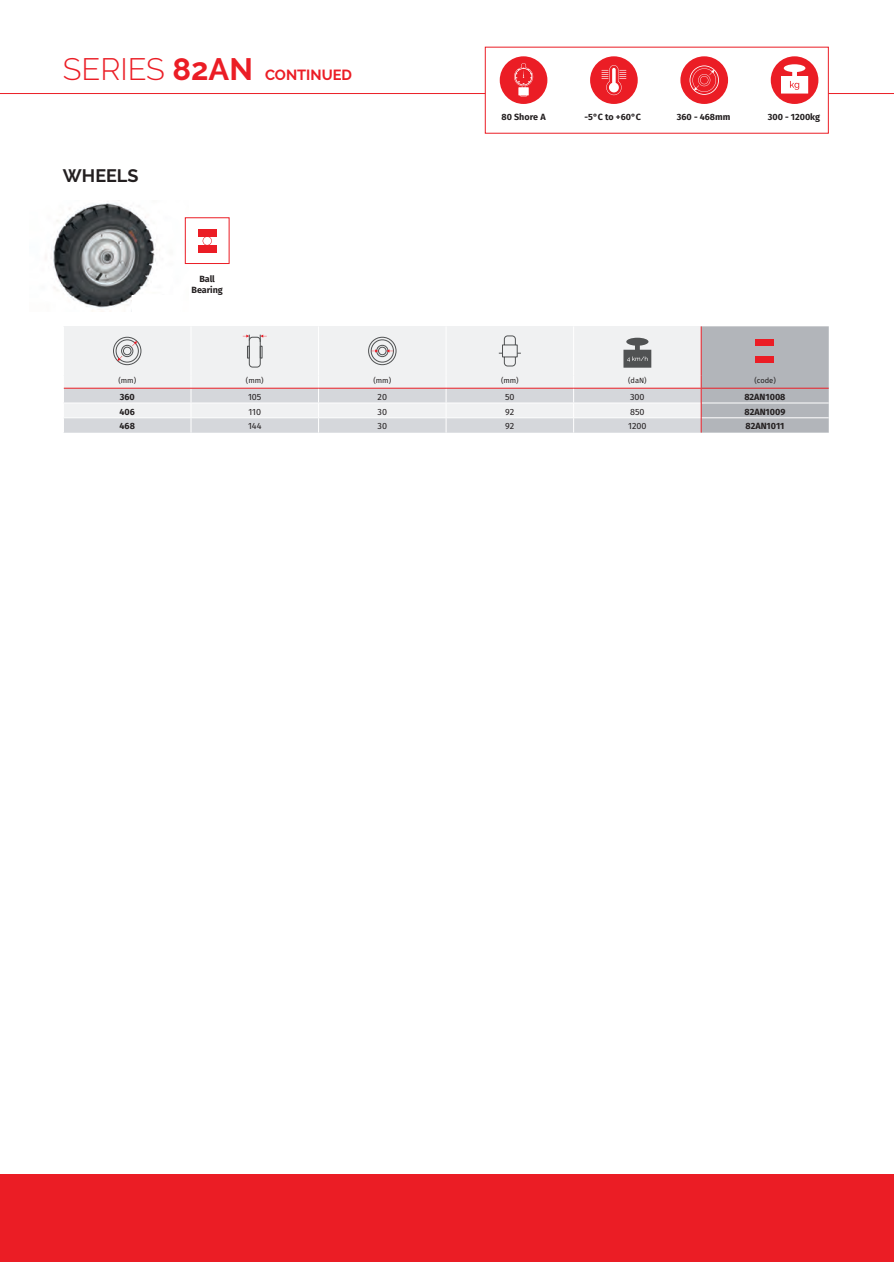
<style>
.page{position:relative;width:894px;height:1264px;background:#fff}
.page>*{position:absolute;margin:0;border:0;box-sizing:border-box;transform-origin:0 0}
.t1{font:300 30.9px "Raleway";color:#eb1d25}
.t2{font:700 18px "Raleway";color:#231f20}
.t3{font:700 14.7px "Raleway";color:#eb1d25}
.t4{font:700 9px/10.8px "Fira Sans";color:#231f20;text-align:center}
.t5{font:9px "Fira Sans";color:#231f20}
.t6{font:7.5px "Fira Sans";color:#231f20}
.s1{font-weight:700}
</style>
<div class="page">
<hr style="left:0;top:93px;width:893px;height:1px;background:#eb1d25">
<div style="left:0;top:1174px;width:893px;height:88px;background:#eb1d25"></div>
<div style="left:485px;top:47px;width:343px;height:87px;background:#fff"></div>
<div style="left:499px;top:56px;width:48px;height:48px;background:#eb1d25;border-radius:50%"></div>
<svg style="left:514px;top:64px;width:19px;height:33px"></svg>
<div style="left:590px;top:56px;width:47px;height:48px;background:#eb1d25;border-radius:50%"></div>
<svg style="left:601px;top:65px;width:25px;height:30px"></svg>
<div style="left:680px;top:56px;width:48px;height:48px;background:#eb1d25;border-radius:50%"></div>
<svg style="left:689px;top:65px;width:30px;height:30px"></svg>
<div style="left:770px;top:56px;width:48px;height:48px;background:#eb1d25;border-radius:50%"></div>
<svg style="left:781px;top:64px;width:27px;height:30px"></svg>
<img style="left:45px;top:201px;width:140px;height:110px">
<div style="left:132px;top:296px;width:47px;height:27px;background:#fff"></div>
<svg style="left:63px;top:326px;width:765px;height:106px"></svg>
<div style="left:755px;top:339px;width:19px;height:7px;background:#eb1d25"></div>
<div style="left:755px;top:356px;width:19px;height:6px;background:#eb1d25"></div>
<div style="left:198px;top:229px;width:18px;height:8px;background:#eb1d25"></div>
<div style="left:198px;top:245px;width:18px;height:7px;background:#eb1d25"></div>
<svg style="left:202px;top:237px;width:10px;height:8px"></svg>
<div style="left:185px;top:217px;width:44px;height:47px;border:1px solid #eb1d25"></div>
<p class="t1" style="left:63px;top:51px;width:191px">SERIES <span class="s1">82AN</span></p>
<p class="t3" style="left:265px;top:67px;width:88px">CONTINUED</p>
<p class="t2" style="left:63px;top:165px;width:77px">WHEELS</p>
<p class="t4" style="left:191px;top:273px;width:33px">Ball<br>Bearing</p>
<p class="t4" style="left:501px;top:110px;width:46px">80 Shore A</p>
<p class="t4" style="left:584px;top:110px;width:58px">-5°C to +60°C</p>
<p class="t4" style="left:676px;top:110px;width:55px">360 - 468mm</p>
<p class="t4" style="left:767px;top:110px;width:54px">300 - 1200kg</p>
<p class="t6" style="left:118px;top:374px;width:19px">(mm)</p>
<p class="t6" style="left:246px;top:374px;width:19px">(mm)</p>
<p class="t6" style="left:373px;top:374px;width:19px">(mm)</p>
<p class="t6" style="left:501px;top:374px;width:19px">(mm)</p>
<p class="t6" style="left:628px;top:374px;width:20px">(daN)</p>
<p class="t6" style="left:754px;top:374px;width:23px">(code)</p>
<p class="t4" style="left:120px;top:391px;width:17px">360</p>
<p class="t5" style="left:248px;top:390px;width:15px">105</p>
<p class="t5" style="left:377px;top:390px;width:11px">20</p>
<p class="t5" style="left:505px;top:390px;width:11px">50</p>
<p class="t5" style="left:630px;top:390px;width:16px">300</p>
<p class="t4" style="left:744px;top:391px;width:43px">82AN1008</p>
<p class="t4" style="left:119px;top:405px;width:17px">406</p>
<p class="t5" style="left:248px;top:405px;width:14px">110</p>
<p class="t5" style="left:377px;top:405px;width:11px">30</p>
<p class="t5" style="left:505px;top:405px;width:11px">92</p>
<p class="t5" style="left:630px;top:405px;width:16px">850</p>
<p class="t4" style="left:744px;top:405px;width:42px">82AN1009</p>
<p class="t4" style="left:119px;top:420px;width:17px">468</p>
<p class="t5" style="left:248px;top:419px;width:15px">144</p>
<p class="t5" style="left:377px;top:419px;width:11px">30</p>
<p class="t5" style="left:505px;top:419px;width:11px">92</p>
<p class="t5" style="left:628px;top:419px;width:20px">1200</p>
<p class="t4" style="left:745px;top:420px;width:40px">82AN1011</p>
</div>
